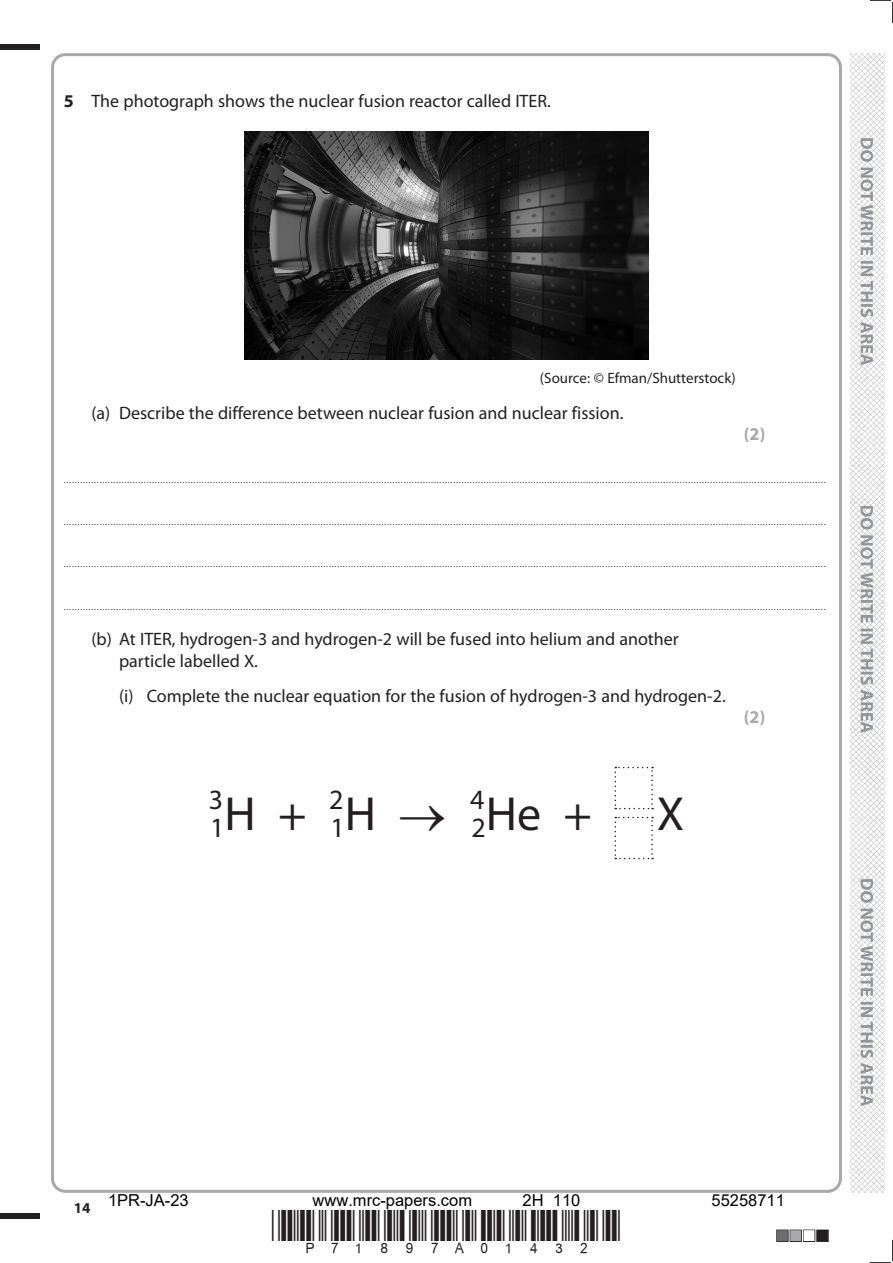
<style>
.page{position:relative;width:893px;height:1263px;background:#fff}
.page>*{position:absolute;margin:0;border:0;box-sizing:border-box;transform-origin:0 0}
.t1{font:48px "Myriad Pro";color:#231f20}
.t2{font:28.05px "Myriad Pro";color:#231f20}
.t3{font:18px/21px "Myriad Pro";color:#231f20}
.t4{font:700 18px "Myriad Pro";color:#a8a9ad}
.t5{font:16.5px "Arial";color:#000}
.t6{font:15px "Myriad Pro";color:#231f20}
.t7{font:700 15px "Myriad Pro";color:#231f20}
.t8{font:9px "Myriad Pro";color:#231f20}
.s1{font-weight:700}
.s2{font-size:48px}
</style>
<div class="page">
<div style="left:0;top:44px;width:40px;height:5px;background:#231f20"></div>
<div style="left:0;top:1214px;width:40px;height:5px;background:#231f20"></div>
<svg style="left:870px;top:0;width:23px;height:23px"></svg>
<svg style="left:870px;top:1240px;width:23px;height:23px"></svg>
<img style="left:850px;top:53px;width:34px;height:1140px">
<svg style="left:860px;top:138px;width:13px;height:968px"></svg>
<img style="left:245px;top:132px;width:403px;height:227px">
<svg style="left:615px;top:767px;width:38px;height:42px"></svg>
<svg style="left:615px;top:817px;width:38px;height:42px"></svg>
<h3 class="t3" style="left:64px;top:90px;width:489px"><span class="s1">5</span> The photograph shows the nuclear fusion reactor called ITER.</h3>
<h3 class="t6" style="left:540px;top:369px;width:197px">(Source: © Efman/Shutterstock)</h3>
<h3 class="t3" style="left:91px;top:403px;width:534px">(a) Describe the difference between nuclear fusion and nuclear fission.</h3>
<h3 class="t4" style="left:744px;top:423px;width:23px">(2)</h3>
<p class="t8" style="left:64px;top:474px;width:763px">....................................................................................................................................................................................................................................................................................</p>
<p class="t8" style="left:64px;top:516px;width:763px">....................................................................................................................................................................................................................................................................................</p>
<p class="t8" style="left:64px;top:559px;width:763px">....................................................................................................................................................................................................................................................................................</p>
<p class="t8" style="left:64px;top:601px;width:763px">....................................................................................................................................................................................................................................................................................</p>
<h3 class="t3" style="left:119px;top:629px;width:561px;text-indent:-28px">(b) At ITER, hydrogen-3 and hydrogen-2 will be fused into helium and another particle labelled X.</h3>
<h3 class="t3" style="left:119px;top:686px;width:608px">(i) Complete the nuclear equation for the fusion of hydrogen-3 and hydrogen-2.</h3>
<h3 class="t4" style="left:744px;top:706px;width:23px">(2)</h3>
<h2 class="t2" style="left:209px;top:782px;width:16px">3</h2>
<h2 class="t2" style="left:210px;top:796px;width:135px">1<span class="s2">H +</span> 2</h2>
<h2 class="t2" style="left:330px;top:796px;width:156px">1<span class="s2">H</span> → 4</h2>
<h1 class="t1" style="left:471px;top:784px;width:122px"><sub>2</sub>He +</h1>
<h1 class="t1" style="left:657px;top:784px;width:29px">X</h1>
<h3 class="t7" style="left:74px;top:1198px;width:18px">14</h3>
<h3 class="t5" style="left:108px;top:1189px;width:82px">1PR-JA-23</h3>
<h3 class="t5" style="left:313px;top:1189px;width:161px">www.mrc-papers.com</h3>
<h3 class="t5" style="left:523px;top:1189px;width:59px">2H 110</h3>
<h3 class="t5" style="left:712px;top:1189px;width:75px">55258711</h3>
</div>
